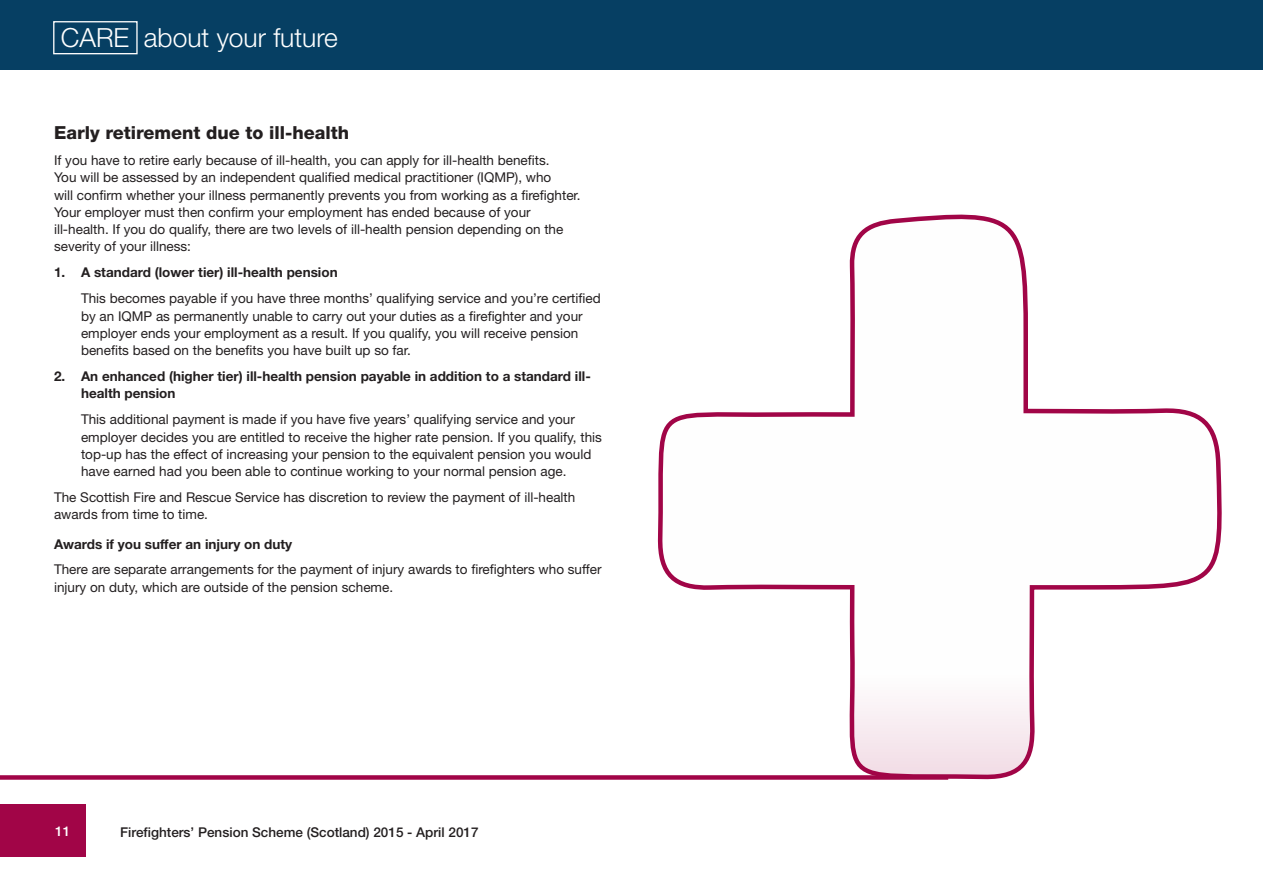
<style>
.page{position:relative;width:1263px;height:893px;background:#fff}
.page>*{position:absolute;margin:0;border:0;box-sizing:border-box;transform-origin:0 0}
.t1{font:300 26.4px "Helvetica Neue LT Std";color:#fff}
.t2{font:800 18px "Helvetica Neue LT Std";color:#231f20}
.t3{font:13.5px/17.2px "Helvetica Neue LT Std";color:#231f20}
.t4{font:700 13.5px/17.2px "Helvetica Neue LT Std";color:#231f20}
.t5{font:500 13.5px "Helvetica Neue LT Std";color:#231f20}
.t6{font:500 13.5px "Helvetica Neue LT Std";color:#fff}
.s1{font-weight:700}
</style>
<div class="page">
<div style="left:0;top:0;width:1263px;height:70px;background:#063f63"></div>
<div style="left:53px;top:21px;width:85px;height:33px;border:1px solid #fff"></div>
<div style="left:0;top:805px;width:86px;height:52px;background:#a10547"></div>
<div style="left:0;top:775px;width:948px;height:5px;background:#a10547"></div>
<svg style="left:656px;top:214px;width:566px;height:564px"></svg>
<h1 class="t1" style="left:61px;top:22px;width:279px">CARE about your future</h1>
<p class="t2" style="left:54px;top:122px;width:297px">Early retirement due to ill-health</p>
<p class="t3" style="left:54px;top:151px;width:528px">If you have to retire early because of ill-health, you can apply for ill-health benefits.<br>You will be assessed by an independent qualified medical practitioner (IQMP), who<br>will confirm whether your illness permanently prevents you from working as a firefighter.<br>Your employer must then confirm your employment has ended because of your ill-health. If you do qualify, there are two levels of ill-health pension depending on the severity of your illness:</p>
<p class="t3" style="left:81px;top:259px;width:521px;line-height:26.2px;text-indent:-27px"><span class="s1">1. A standard (lower tier) ill-health pension<br></span>This becomes payable if you have three months’ qualifying service and you’re certified</p>
<p class="t3" style="left:81px;top:307px;width:503px">by an IQMP as permanently unable to carry out your duties as a firefighter and your employer ends your employment as a result. If you qualify, you will receive pension benefits based on the benefits you have built up so far.</p>
<p class="t4" style="left:81px;top:367px;width:511px;text-indent:-27px">2. An enhanced (higher tier) ill-health pension payable in addition to a standard ill&shy;health pension</p>
<p class="t3" style="left:81px;top:411px;width:522px">This additional payment is made if you have five years’ qualifying service and your employer decides you are entitled to receive the higher rate pension. If you qualify, this top-up has the effect of increasing your pension to the equivalent pension you would have earned had you been able to continue working to your normal pension age.</p>
<p class="t3" style="left:54px;top:488px;width:523px">The Scottish Fire and Rescue Service has discretion to review the payment of ill-health awards from time to time.</p>
<p class="t4" style="left:54px;top:535px;width:240px">Awards if you suffer an injury on duty</p>
<p class="t3" style="left:54px;top:561px;width:549px">There are separate arrangements for the payment of injury awards to firefighters who suffer injury on duty, which are outside of the pension scheme.</p>
<p class="t6" style="left:55px;top:823px;width:17px">11</p>
<p class="t5" style="left:120px;top:824px;width:360px">Firefighters’ Pension Scheme (Scotland) 2015 - April 2017</p>
</div>
